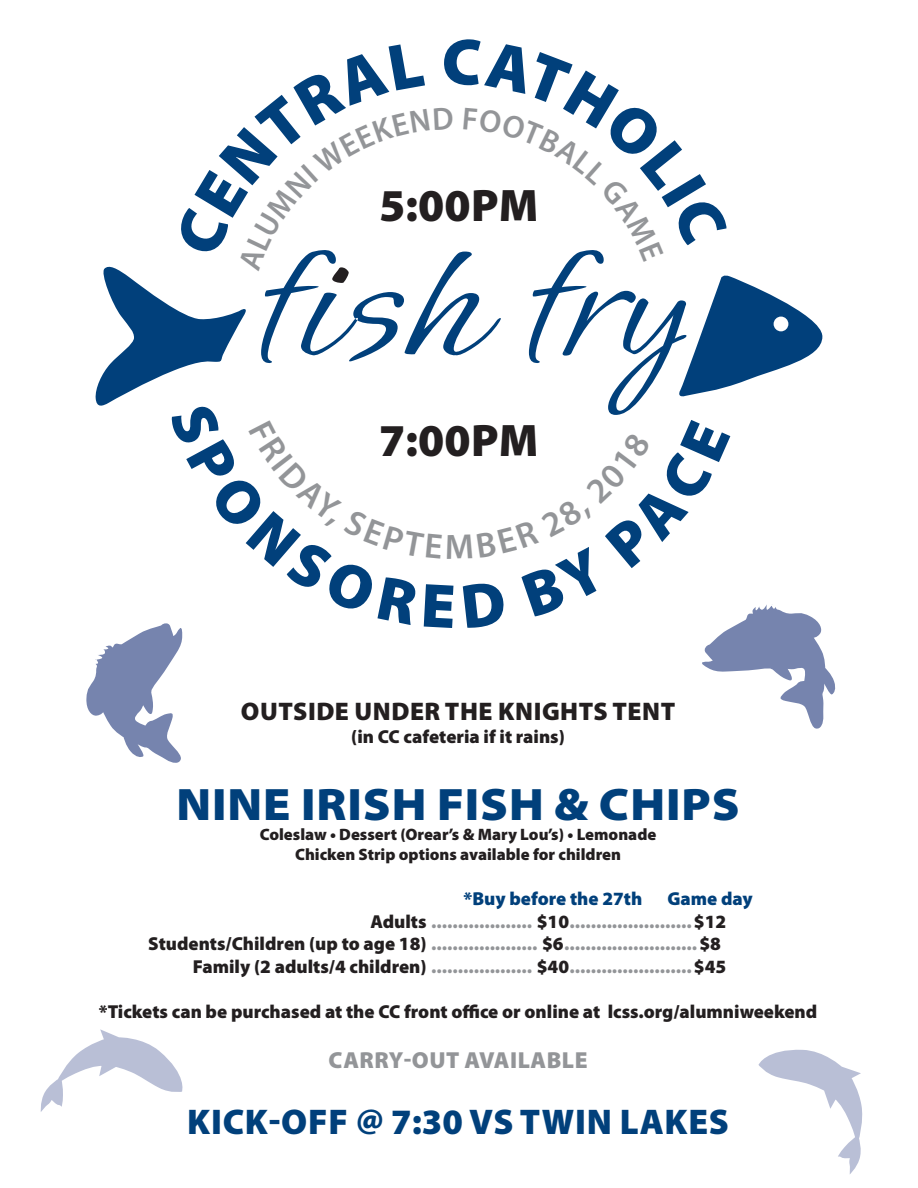
<style>
.page{position:relative;width:918px;height:1188px;background:#fff}
.page>*{position:absolute;margin:0;border:0;box-sizing:border-box;transform-origin:0 0}
.t1{font:900 semi-expanded 45.75px "Myriad Pro";letter-spacing:.02em;color:#01407b}
.t2{font:900 45.75px "Myriad Pro";letter-spacing:.005em;color:#231f20}
.t3{font:900 35.85px "Myriad Pro";letter-spacing:.02em;color:#01407b}
.t4{font:900 25.5px "Myriad Pro";letter-spacing:.02em;color:#231f20}
.t5{font:900 23.25px "Myriad Pro";letter-spacing:.02em;color:#939598}
.t6{font:900 18.75px "Myriad Pro";color:#939598}
.t7{font:900 18.75px "Myriad Pro";color:#231f20}
.t8{font:900 18.75px "Myriad Pro";color:#01407b}
.t9{font:900 16.5px "Myriad Pro";color:#231f20}
.s1{color:#231f20}
</style>
<div class="page">
<svg style="left:40px;top:1029px;width:143px;height:83px"></svg>
<svg style="left:759px;top:1049px;width:104px;height:125px"></svg>
<svg style="left:86px;top:250px;width:750px;height:513px"></svg>
<p class="t2" style="left:379px;top:179px;width:161px">5:00PM</p>
<p class="t2" style="left:379px;top:415px;width:161px">7:00PM</p>
<p class="t4" style="left:241px;top:697px;width:436px">OUTSIDE UNDER THE KNIGHTS TENT</p>
<p class="t7" style="left:351px;top:726px;width:215px">(in CC cafeteria if it rains)</p>
<p class="t1" style="left:177px;top:779px;width:565px">NINE IRISH FISH &amp; CHIPS</p>
<p class="t9" style="left:260px;top:825px;width:398px">Coleslaw • Dessert (Orear’s &amp; Mary Lou’s) • Lemonade</p>
<p class="t9" style="left:295px;top:845px;width:327px">Chicken Strip options available for children</p>
<p class="t8" style="left:464px;top:888px;width:180px">*Buy before the 27th</p>
<p class="t8" style="left:667px;top:888px;width:87px">Game day</p>
<p class="t6" style="left:370px;top:911px;width:357px"><span class="s1">Adults</span> ................... <span class="s1">$10</span>.......................<span class="s1">$12</span></p>
<p class="t6" style="left:148px;top:933px;width:574px"><span class="s1">Students/Children (up to age 18)</span> .................... <span class="s1">$6</span>.........................<span class="s1">$8</span></p>
<p class="t6" style="left:193px;top:956px;width:535px"><span class="s1">Family (2 adults/4 children)</span> ................... <span class="s1">$40</span>.......................<span class="s1">$45</span></p>
<p class="t7" style="left:99px;top:1001px;width:720px">*Tickets can be purchased at the CC front office or online at lcss.org/alumniweekend</p>
<p class="t5" style="left:329px;top:1047px;width:260px">CARRY-OUT AVAILABLE</p>
<p class="t3" style="left:187px;top:1101px;width:543px">KICK-OFF @ 7:30 VS TWIN LAKES</p>
</div>
